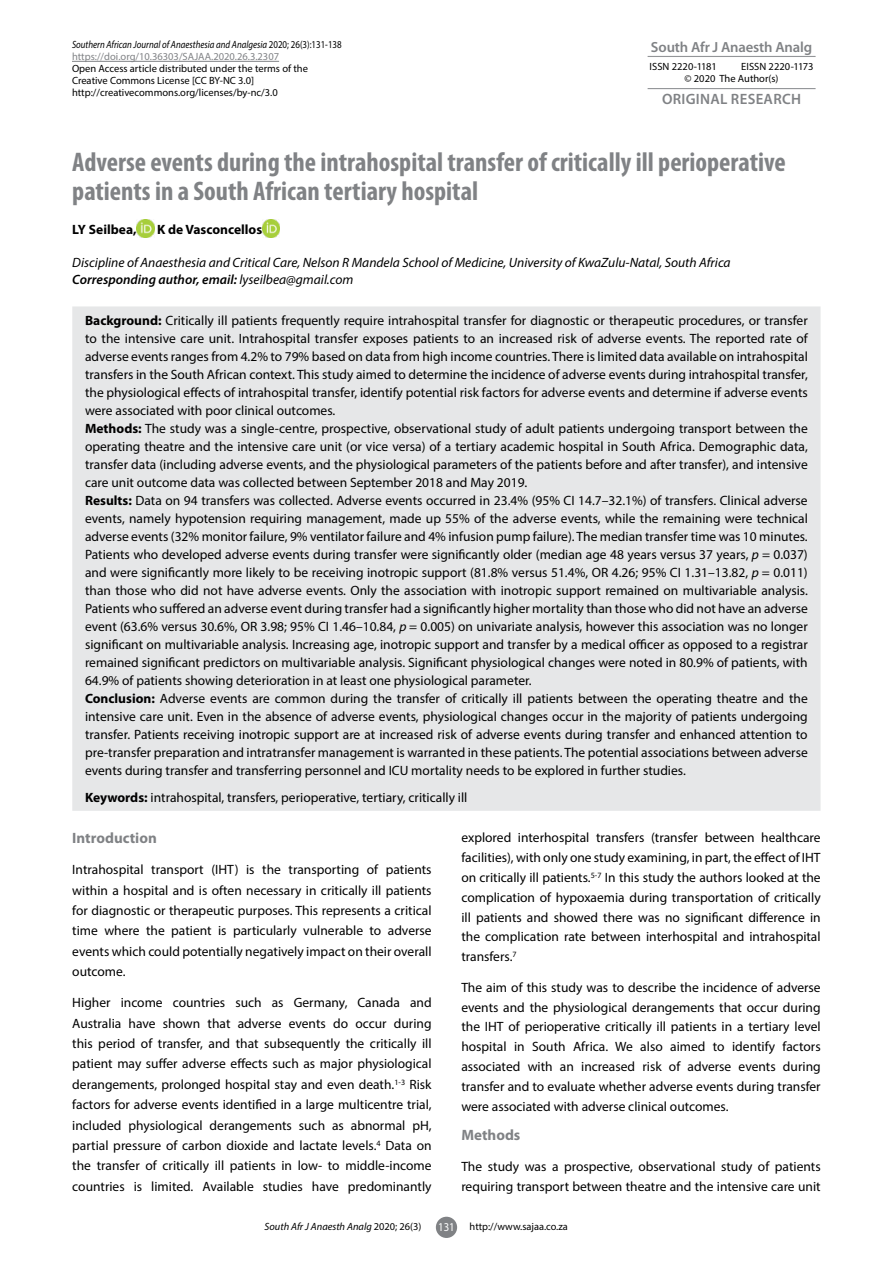
<style>
.page{position:relative;width:893px;height:1263px;background:#fff}
.page>*{position:absolute;margin:0;border:0;box-sizing:border-box;transform-origin:0 0}
.t1{font:700 condensed 27px/28.5px "Myriad Pro";color:#808285}
.t2{font:700 15px "Myriad Pro";color:#808285}
.t3{font:600 15px "Myriad Pro";letter-spacing:.02em;color:#808285}
.t4{font:600 14.7px "Myriad Pro";letter-spacing:-.01em;color:#808285}
.t5{font:13.5px/18px "Myriad Pro";color:#000;text-align:justify}
.t6{font:italic 13.5px/16.5px "Myriad Pro";color:#000}
.t7{font:700 13.5px "Myriad Pro";color:#000}
.t8{font:10.5px/12px "Myriad Pro";color:#000}
.t9{font:italic 10.5px/12px "Myriad Pro";color:#000;scale:.85 1}
.t10{font:italic 10.5px "Myriad Pro";color:#000}
.s1{font-style:normal}
.s2{font-style:normal;color:#808285}
.s3{font-weight:600}
.s4{font-weight:700}
.s5{font-style:italic}
.s6{font-size:12px;color:#fff}
</style>
<div class="page">
<div style="left:436px;top:1217px;width:21px;height:21px;background:#808285;border-radius:50%"></div>
<hr style="left:72px;top:61px;width:207px;height:1px;background:#808285">
<hr style="left:648px;top:56px;width:168px;height:1px;background:#939598">
<hr style="left:648px;top:88px;width:168px;height:1px;background:#939598">
<div style="left:72px;top:306px;width:748px;height:505px;background:#e6e7e8"></div>
<img style="left:137px;top:220px;width:17px;height:17px">
<img style="left:262px;top:220px;width:18px;height:17px">
<p class="t9" style="left:72px;top:39px;width:319px">Southern African Journal of Anaesthesia and Analgesia <span class="s1">2020; 26(3):131-138 </span><span class="s2">https://doi.org/10.36303/SAJAA.2020.26.3.2307</span></p>
<p class="t8" style="left:72px;top:63px;width:237px">Open Access article distributed under the terms of the<br>Creative Commons License [CC BY-NC 3.0] http://creativecommons.org/licenses/by-nc/3.0</p>
<p class="t4" style="left:651px;top:37px;width:163px">South Afr J Anaesth Analg</p>
<p class="t8" style="left:650px;top:60px;width:69px">ISSN 2220-1181</p>
<p class="t8" style="left:685px;top:60px;width:131px;text-indent:57px">EISSN 2220-1173 © 2020 The Author(s)</p>
<p class="t3" style="left:662px;top:90px;width:141px">ORIGINAL RESEARCH</p>
<h1 class="t1" style="left:72px;top:147px;width:715px">Adverse events during the intrahospital transfer of critically ill perioperative patients in a South African tertiary hospital</h1>
<p class="t7" style="left:72px;top:221px;width:66px">LY Seilbea,</p>
<p class="t7" style="left:157px;top:221px;width:107px">K de Vasconcellos</p>
<p class="t6" style="left:72px;top:254px;width:660px">Discipline of Anaesthesia and Critical Care, Nelson R Mandela School of Medicine, University of KwaZulu-Natal, South Africa<br><span class="s3">Corresponding author, email:</span> lyseilbea@gmail.com</p>
<p class="t5" style="left:85px;top:311px;width:724px;text-align:left"><span class="s4">Background:</span> Critically ill patients frequently require intrahospital transfer for diagnostic or therapeutic procedures, or transfer to the intensive care unit. Intrahospital transfer exposes patients to an increased risk of adverse events. The reported rate of adverse events ranges from 4.2% to 79% based on data from high income countries. There is limited data available on intrahospital transfers in the South African context. This study aimed to determine the incidence of adverse events during intrahospital transfer, the physiological effects of intrahospital transfer, identify potential risk factors for adverse events and determine if adverse events were associated with poor clinical outcomes.<br><span class="s4">Methods:</span> The study was a single-centre, prospective, observational study of adult patients undergoing transport between the operating theatre and the intensive care unit (or vice versa) of a tertiary academic hospital in South Africa. Demographic data, transfer data (including adverse events, and the physiological parameters of the patients before and after transfer), and intensive care unit outcome data was collected between September 2018 and May 2019.<br><span class="s4">Results:</span> Data on 94 transfers was collected. Adverse events occurred in 23.4% (95% CI 14.7–32.1%) of transfers. Clinical adverse events, namely hypotension requiring management, made up 55% of the adverse events, while the remaining were technical adverse events (32% monitor failure, 9% ventilator failure and 4% infusion pump failure). The median transfer time was 10 minutes.<br>Patients who developed adverse events during transfer were significantly older (median age 48 years versus 37 years, <span class="s5">p</span> = 0.037) and were significantly more likely to be receiving inotropic support (81.8% versus 51.4%, OR 4.26; 95% CI 1.31–13.82, <span class="s5">p</span> = 0.011) than those who did not have adverse events. Only the association with inotropic support remained on multivariable analysis.<br>Patients who suffered an adverse event during transfer had a significantly higher mortality than those who did not have an adverse event (63.6% versus 30.6%, OR 3.98; 95% CI 1.46–10.84, <span class="s5">p</span> = 0.005) on univariate analysis, however this association was no longer significant on multivariable analysis. Increasing age, inotropic support and transfer by a medical officer as opposed to a registrar remained significant predictors on multivariable analysis. Significant physiological changes were noted in 80.9% of patients, with 64.9% of patients showing deterioration in at least one physiological parameter.<br><span class="s4">Conclusion:</span> Adverse events are common during the transfer of critically ill patients between the operating theatre and the intensive care unit. Even in the absence of adverse events, physiological changes occur in the majority of patients undergoing transfer. Patients receiving inotropic support are at increased risk of adverse events during transfer and enhanced attention to pre-transfer preparation and intratransfer management is warranted in these patients. The potential associations between adverse events during transfer and transferring personnel and ICU mortality needs to be explored in further studies.</p>
<p class="t5" style="left:85px;top:788px;width:384px"><span class="s4">Keywords:</span> intrahospital, transfers, perioperative, tertiary, critically ill</p>
<p class="t2" style="left:72px;top:828px;width:86px">Introduction</p>
<p class="t5" style="left:72px;top:859px;width:361px;line-height:20.4px">Intrahospital transport (IHT) is the transporting of patients within a hospital and is often necessary in critically ill patients for diagnostic or therapeutic purposes. This represents a critical time where the patient is particularly vulnerable to adverse events which could potentially negatively impact on their overall outcome.</p>
<p class="t5" style="left:72px;top:992px;width:361px;line-height:20.4px">Higher income countries such as Germany, Canada and Australia have shown that adverse events do occur during this period of transfer, and that subsequently the critically ill patient may suffer adverse effects such as major physiological derangements, prolonged hospital stay and even death.<sup>1-3</sup> Risk factors for adverse events identified in a large multicentre trial, included physiological derangements such as abnormal pH, partial pressure of carbon dioxide and lactate levels.<sup>4</sup> Data on the transfer of critically ill patients in low- to middle-income countries is limited. Available studies have predominantly</p>
<p class="t5" style="left:461px;top:827px;width:361px;line-height:19.8px">explored interhospital transfers (transfer between healthcare facilities), with only one study examining, in part, the effect of IHT on critically ill patients.<sup>5-7</sup> In this study the authors looked at the complication of hypoxaemia during transportation of critically ill patients and showed there was no significant difference in the complication rate between interhospital and intrahospital transfers.<sup>7</sup></p>
<p class="t5" style="left:461px;top:977px;width:361px;line-height:19.8px">The aim of this study was to describe the incidence of adverse events and the physiological derangements that occur during the IHT of perioperative critically ill patients in a tertiary level hospital in South Africa. We also aimed to identify factors associated with an increased risk of adverse events during transfer and to evaluate whether adverse events during transfer were associated with adverse clinical outcomes.</p>
<p class="t2" style="left:461px;top:1125px;width:61px">Methods</p>
<p class="t5" style="left:461px;top:1156px;width:361px;line-height:19.8px">The study was a prospective, observational study of patients requiring transport between theatre and the intensive care unit</p>
<p class="t10" style="left:265px;top:1220px;width:158px">South Afr J Anaesth Analg <span class="s1">2020; 26(3)</span></p>
<p class="t8" style="left:438px;top:1220px;width:131px"><span class="s6">131</span> http://www.sajaa.co.za</p>
</div>
